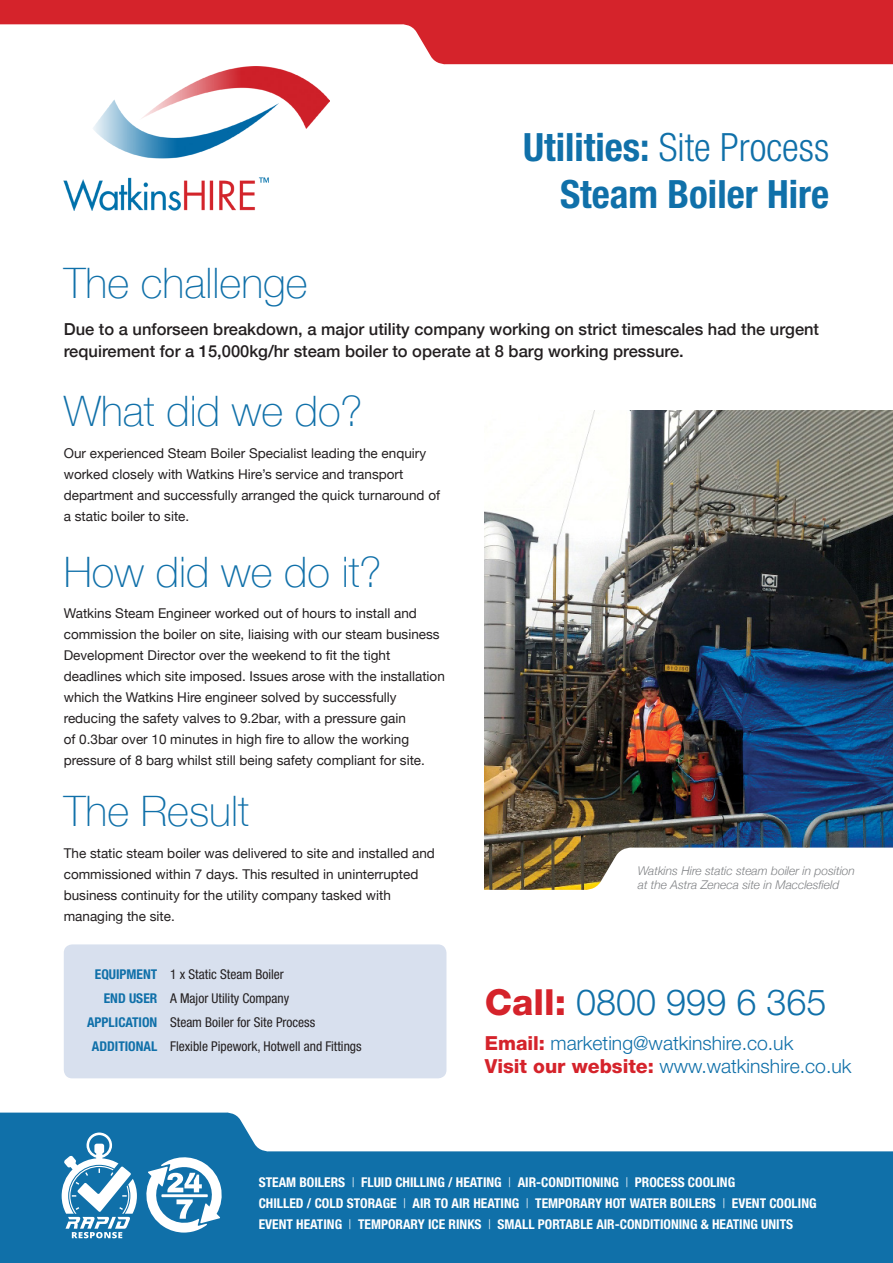
<style>
.page{position:relative;width:893px;height:1263px;background:#fff}
.page>*{position:absolute;margin:0;border:0;box-sizing:border-box;transform-origin:0 0}
.t1{font:100 42px "Helvetica Neue";color:#1070a9}
.t2{font:300 condensed 39px "Helvetica Neue LT Std";color:#1070a9}
.t3{font:700 condensed 39px "Helvetica Neue LT Std";color:#1070a9}
.t4{font:300 36px "Helvetica Neue LT Std";color:#1070a9}
.t5{font:300 19.35px "Helvetica Neue LT Std";color:#1070a9}
.t6{font:500 16.5px/22.5px "Helvetica Neue";color:#231f20}
.t7{font:13.5px/21px "Helvetica Neue";color:#231f20}
.t8{font:700 condensed 13.5px/21px "Helvetica Neue LT Std";color:#fff}
.t9{font:condensed 13.5px "Helvetica Neue LT Std";color:#231f20}
.t10{font:700 condensed 13.5px "Helvetica Neue LT Std";color:#1070a9}
.t11{font:italic 300 12px/14.4px "Helvetica Neue";color:#808285}
.s1{font-weight:700}
.s2{font-weight:800;color:#d5232b}
.s3{font-weight:300}
</style>
<div class="page">
<svg style="left:0;top:1112px;width:893px;height:151px;fill:#1070a9"></svg>
<img style="left:63px;top:67px;width:267px;height:144px">
<svg style="left:0;top:0;width:893px;height:65px;fill:#d5232b"></svg>
<img style="left:485px;top:410px;width:408px;height:437px">
<svg style="left:484px;top:847px;width:409px;height:43px"></svg>
<svg style="left:146px;top:1157px;width:76px;height:75px"></svg>
<hr style="left:161px;top:1194px;width:47px;height:3px;background:#fff">
<svg style="left:62px;top:1132px;width:75px;height:106px"></svg>
<div style="left:64px;top:944px;width:382px;height:134px;background:#d8e0ee;border-radius:9px"></div>
<p class="t1" style="left:64px;top:251px;width:245px">The challenge</p>
<p class="t2" style="left:523px;top:125px;width:307px"><span class="s1">Utilities:</span> Site Process</p>
<p class="t3" style="left:560px;top:170px;width:271px">Steam Boiler Hire</p>
<p class="t6" style="left:64px;top:316px;width:757px">Due to a unforseen breakdown, a major utility company working on strict timescales had the urgent requirement for a 15,000kg/hr steam boiler to operate at 8 barg working pressure.</p>
<p class="t1" style="left:64px;top:379px;width:300px">What did we do?</p>
<p class="t7" style="left:64px;top:444px;width:378px">Our experienced Steam Boiler Specialist leading the enquiry worked closely with Watkins Hire’s service and transport department and successfully arranged the quick turnaround of a static boiler to site.</p>
<p class="t1" style="left:64px;top:540px;width:319px">How did we do it?</p>
<p class="t7" style="left:64px;top:604px;width:383px">Watkins Steam Engineer worked out of hours to install and commission the boiler on site, liaising with our steam business Development Director over the weekend to fit the tight deadlines which site imposed. Issues arose with the installation which the Watkins Hire engineer solved by successfully reducing the safety valves to 9.2bar, with a pressure gain<br>of 0.3bar over 10 minutes in high fire to allow the working pressure of 8 barg whilst still being safety compliant for site.</p>
<p class="t1" style="left:64px;top:779px;width:187px">The Result</p>
<p class="t7" style="left:64px;top:843px;width:373px">The static steam boiler was delivered to site and installed and commissioned within 7 days. This resulted in uninterrupted business continuity for the utility company tasked with managing the site.</p>
<p class="t10" style="left:95px;top:965px;width:64px">EQUIPMENT</p>
<p class="t10" style="left:104px;top:989px;width:55px">END USER</p>
<p class="t10" style="left:87px;top:1013px;width:72px">APPLICATION</p>
<p class="t10" style="left:92px;top:1037px;width:67px">ADDITIONAL</p>
<p class="t9" style="left:170px;top:966px;width:115px">1 x Static Steam Boiler</p>
<p class="t9" style="left:170px;top:990px;width:121px">A Major Utility Company</p>
<p class="t9" style="left:170px;top:1014px;width:147px">Steam Boiler for Site Process</p>
<p class="t9" style="left:170px;top:1038px;width:193px">Flexible Pipework, Hotwell and Fittings</p>
<p class="t11" style="left:638px;top:862px;width:219px">Watkins Hire static steam boiler in position at the Astra Zeneca site in Macclesfield</p>
<p class="t4" style="left:485px;top:980px;width:343px"><span class="s2">Call:</span> 0800 999 6 365</p>
<p class="t5" style="left:485px;top:1031px;width:310px"><span class="s2">Email:</span> marketing@watkinshire.co.uk</p>
<p class="t5" style="left:485px;top:1054px;width:368px"><span class="s2">Visit our website:</span> www.watkinshire.co.uk</p>
<p class="t8" style="left:259px;top:1171px;width:559px">STEAM BOILERS <span class="s3">|</span> FLUID CHILLING / HEATING <span class="s3">|</span> AIR-CONDITIONING <span class="s3">|</span> PROCESS COOLING<br>CHILLED / COLD STORAGE <span class="s3">|</span> AIR TO AIR HEATING <span class="s3">|</span> TEMPORARY HOT WATER BOILERS <span class="s3">|</span> EVENT COOLING<br>EVENT HEATING <span class="s3">|</span> TEMPORARY ICE RINKS <span class="s3">|</span> SMALL PORTABLE AIR-CONDITIONING &amp; HEATING UNITS</p>
</div>
